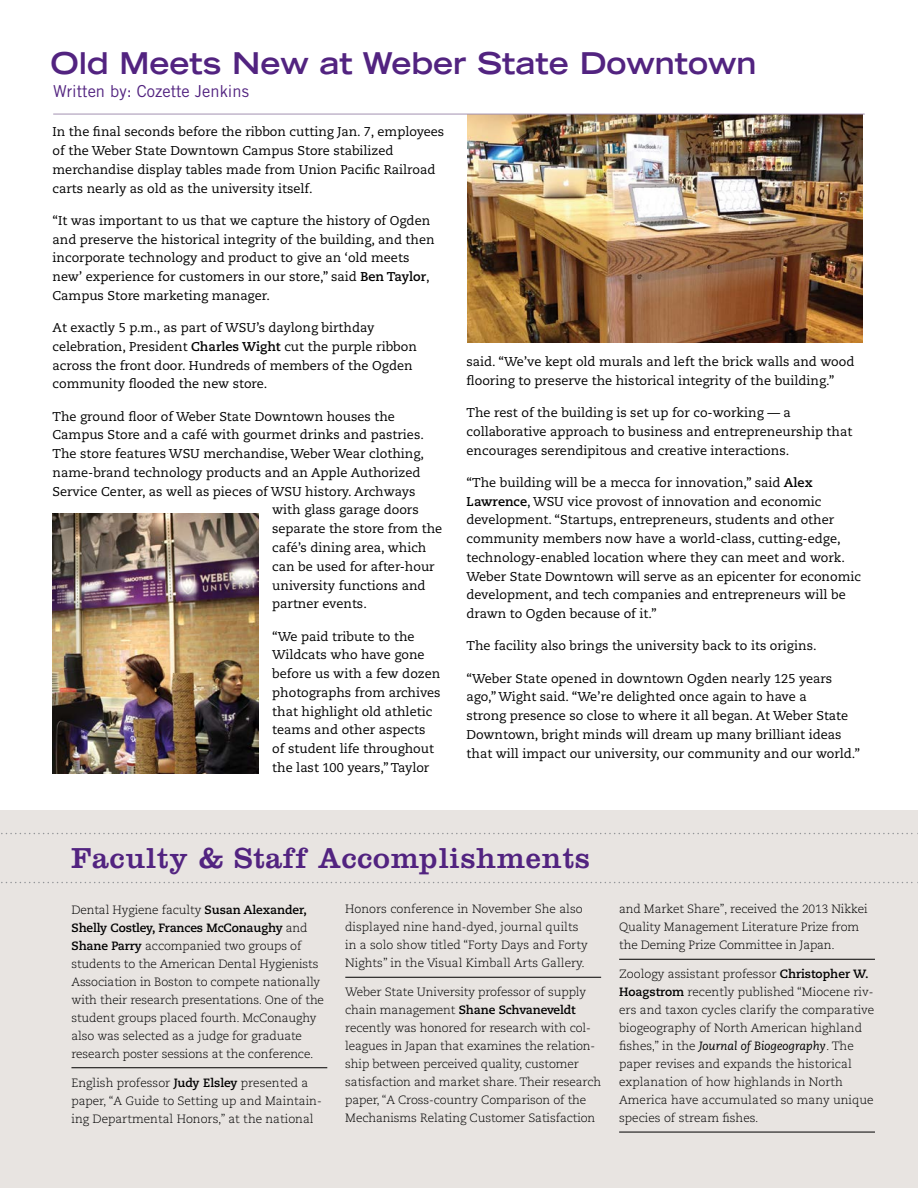
<style>
.page{position:relative;width:918px;height:1188px;background:#fff}
.page>*{position:absolute;margin:0;border:0;box-sizing:border-box;transform-origin:0 0}
.t1{font:700 expanded 30px "Trade Gothic LT Std";color:#522380}
.t2{font:30px "Clarendon LT Std";letter-spacing:.025em;color:#522380}
.t3{font:16.5px "Trade Gothic LT Std";color:#522380}
.t4{font:12.75px/18.8px "Caecilia";color:#000}
.t5{font:300 12px/18px "Caecilia";letter-spacing:-.01em;color:#000}
.s1{font-weight:700}
.s2{font-weight:400;font-style:italic}
</style>
<div class="page">
<img style="left:467px;top:115px;width:396px;height:227px">
<div style="left:0;top:811px;width:918px;height:377px;background:#e8e4e1"></div>
<svg style="left:1px;top:882px;width:917px;height:1px"></svg>
<svg style="left:1px;top:833px;width:917px;height:1px"></svg>
<hr style="left:71px;top:1067px;width:256px;height:1px;background:#000">
<hr style="left:345px;top:977px;width:256px;height:1px;background:#000">
<hr style="left:619px;top:959px;width:256px;height:1px;background:#000">
<hr style="left:619px;top:1132px;width:256px;height:1px;background:#000">
<img style="left:53px;top:513px;width:206px;height:261px">
<hr style="left:53px;top:114px;width:812px;height:1px;background:#a391b1">
<h1 class="t1" style="left:50px;top:43px;width:707px">Old Meets New at Weber State Downtown</h1>
<p class="t3" style="left:53px;top:81px;width:197px">Written by: Cozette Jenkins</p>
<p class="t4" style="left:53px;top:123px;width:393px">In the final seconds before the ribbon cutting Jan. 7, employees of the Weber State Downtown Campus Store stabilized merchandise display tables made from Union Pacific Railroad carts nearly as old as the university itself.</p>
<p class="t4" style="left:53px;top:211px;width:384px">“It was important to us that we capture the history of Ogden and preserve the historical integrity of the building, and then incorporate technology and product to give an ‘old meets new’ experience for customers in our store,” said <span class="s1">Ben Taylor</span>, Campus Store marketing manager.</p>
<p class="t4" style="left:53px;top:319px;width:366px">At exactly 5 p.m., as part of WSU’s daylong birthday celebration, President <span class="s1">Charles Wight</span> cut the purple ribbon across the front door. Hundreds of members of the Ogden community flooded the new store.</p>
<p class="t4" style="left:53px;top:407px;width:344px">The ground floor of Weber State Downtown houses the</p>
<p class="t4" style="left:53px;top:426px;width:373px">Campus Store and a café with gourmet drinks and pastries.</p>
<p class="t4" style="left:53px;top:445px;width:373px">The store features WSU merchandise, Weber Wear clothing,</p>
<p class="t4" style="left:53px;top:463px;width:369px">name-brand technology products and an Apple Authorized</p>
<p class="t4" style="left:53px;top:482px;width:364px">Service Center, as well as pieces of WSU history. Archways</p>
<p class="t4" style="left:272px;top:501px;width:148px">with glass garage doors</p>
<p class="t4" style="left:272px;top:520px;width:172px">separate the store from the</p>
<p class="t4" style="left:272px;top:538px;width:156px">café’s dining area, which</p>
<p class="t4" style="left:272px;top:557px;width:164px">can be used for after-hour</p>
<p class="t4" style="left:272px;top:576px;width:155px">university functions and</p>
<p class="t4" style="left:272px;top:595px;width:96px">partner events.</p>
<p class="t4" style="left:272px;top:627px;width:170px">“We paid tribute to the<br>Wildcats who have gone before us with a few dozen photographs from archives that highlight old athletic teams and other aspects of student life throughout the last 100 years,” Taylor</p>
<p class="t4" style="left:467px;top:352px;width:389px">said. “We’ve kept old murals and left the brick walls and wood flooring to preserve the historical integrity of the building.”</p>
<p class="t4" style="left:467px;top:403px;width:387px">The rest of the building is set up for co-working — a collaborative approach to business and entrepreneurship that encourages serendipitous and creative interactions.</p>
<p class="t4" style="left:467px;top:473px;width:396px">“The building will be a mecca for innovation,” said <span class="s1">Alex Lawrence</span>, WSU vice provost of innovation and economic development. “Startups, entrepreneurs, students and other community members now have a world-class, cutting-edge, technology-enabled location where they can meet and work.<br>Weber State Downtown will serve as an epicenter for economic development, and tech companies and entrepreneurs will be drawn to Ogden because of it.”</p>
<p class="t4" style="left:467px;top:637px;width:352px">The facility also brings the university back to its origins.</p>
<p class="t4" style="left:467px;top:669px;width:395px">“Weber State opened in downtown Ogden nearly 125 years ago,” Wight said. “We’re delighted once again to have a<br>strong presence so close to where it all began. At Weber State Downtown, bright minds will dream up many brilliant ideas that will impact our university, our community and our world.”</p>
<h1 class="t2" style="left:72px;top:840px;width:520px">Faculty &amp; Staff Accomplishments</h1>
<p class="t5" style="left:71px;top:901px;width:254px">Dental Hygiene faculty <span class="s1">Susan Alexander, Shelly Costley, Frances McConaughy</span> and <span class="s1">Shane Parry</span> accompanied two groups of students to the American Dental Hygienists Association in Boston to compete nationally with their research presentations. One of the student groups placed fourth. McConaughy also was selected as a judge for graduate research poster sessions at the conference.</p>
<p class="t5" style="left:71px;top:1074px;width:252px">English professor <span class="s1">Judy Elsley</span> presented a paper, “A Guide to Setting up and Maintain&shy;ing Departmental Honors,” at the national</p>
<p class="t5" style="left:345px;top:901px;width:244px">Honors conference in November She also displayed nine hand-dyed, journal quilts in a solo show titled “Forty Days and Forty Nights” in the Visual Kimball Arts Gallery.</p>
<p class="t5" style="left:345px;top:983px;width:257px">Weber State University professor of supply chain management <span class="s1">Shane Schvaneveldt </span>recently was honored for research with col&shy;leagues in Japan that examines the relation&shy;ship between perceived quality, customer satisfaction and market share. Their research paper, “A Cross-country Comparison of the Mechanisms Relating Customer Satisfaction</p>
<p class="t5" style="left:619px;top:901px;width:250px">and Market Share”, received the 2013 Nikkei<br>Quality Management Literature Prize from the Deming Prize Committee in Japan.</p>
<p class="t5" style="left:619px;top:965px;width:257px">Zoology assistant professor <span class="s1">Christopher W.<br>Hoagstrom</span> recently published “Miocene riv&shy;ers and taxon cycles clarify the comparative biogeography of North American highland fishes,” in the <span class="s2">Journal of Biogeography</span>. The paper revises and expands the historical explanation of how highlands in North America have accumulated so many unique species of stream fishes.</p>
</div>
